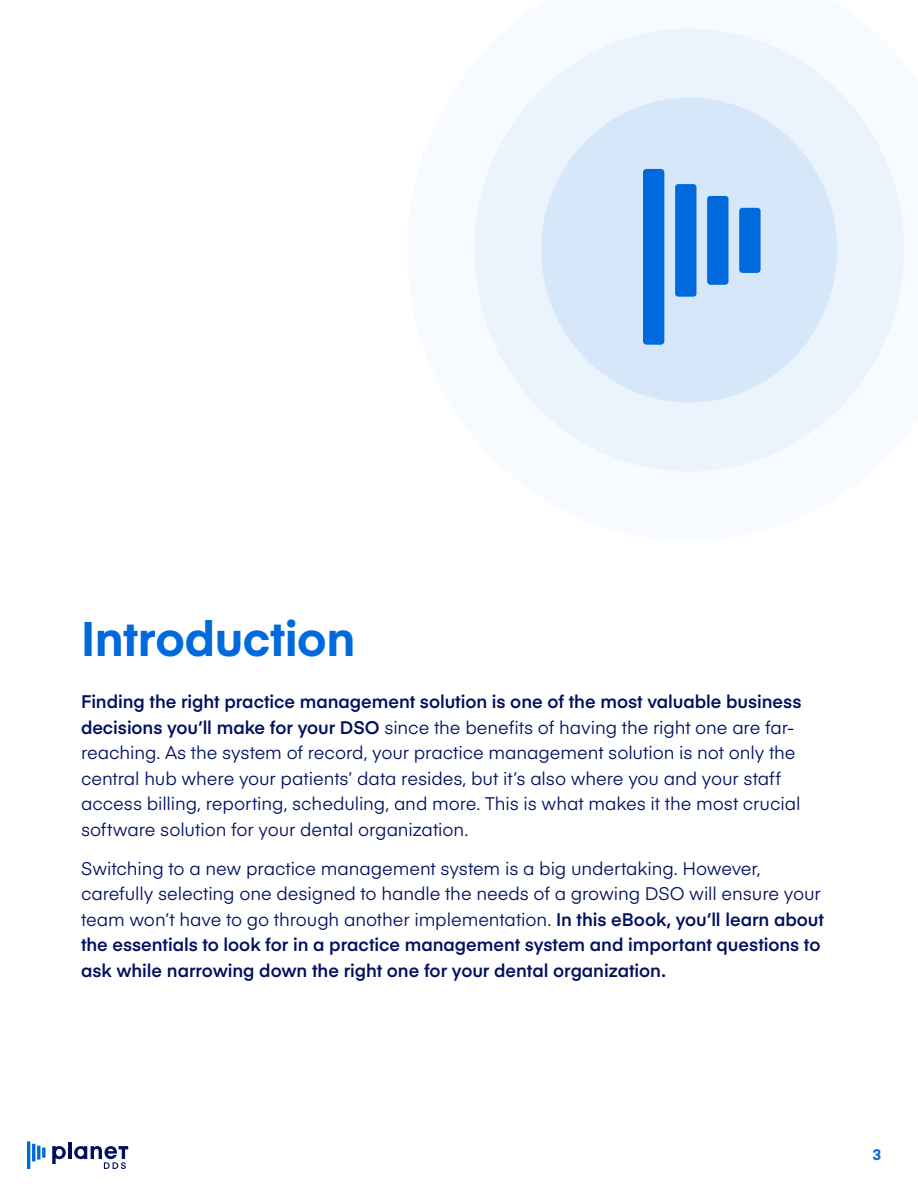
<style>
.page{position:relative;width:918px;height:1188px;background:#fff}
.page>*{position:absolute;margin:0;border:0;box-sizing:border-box;transform-origin:0 0}
.t1{font:700 48px "Eina 03";letter-spacing:-.01em;color:#0069dc}
.t2{font:18px/25.5px "Eina 03";letter-spacing:-.005em;color:#000f60}
.t3{font:700 15px "Eina 03";color:#0069dc}
.s1{font-weight:600}
</style>
<div class="page">
<div style="left:474px;top:29px;width:430px;height:442px;background:#ebf3fc;border-radius:50%"></div>
<div style="left:541px;top:98px;width:296px;height:305px;background:#d6e7f9;border-radius:50%"></div>
<div style="left:643px;top:169px;width:21px;height:176px;background:#0069dc;border-radius:4px"></div>
<div style="left:675px;top:184px;width:21px;height:113px;background:#0069dc;border-radius:3px"></div>
<div style="left:707px;top:196px;width:22px;height:89px;background:#0069dc;border-radius:3px"></div>
<div style="left:739px;top:208px;width:22px;height:65px;background:#0069dc;border-radius:3px"></div>
<hr style="left:68px;top:1143px;width:4px;height:16px;background:#000f60">
<svg style="left:52px;top:1146px;width:14px;height:18px"></svg>
<hr style="left:27px;top:1141px;width:3px;height:28px;background:#0069dc">
<hr style="left:32px;top:1144px;width:3px;height:17px;background:#0069dc">
<hr style="left:37px;top:1146px;width:3px;height:14px;background:#0069dc">
<svg style="left:42px;top:1147px;width:4px;height:11px"></svg>
<svg style="left:74px;top:1146px;width:54px;height:23px"></svg>
<h1 class="t1" style="left:81px;top:603px;width:276px">Introduction</h1>
<p class="t2" style="left:81px;top:688px;width:722px"><span class="s1">Finding the right practice management solution is one of the most valuable business decisions you’ll make for your DSO</span> since the benefits of having the right one are far&shy;reaching. As the system of record, your practice management solution is not only the central hub where your patients’ data resides, but it’s also where you and your staff access billing, reporting, scheduling, and more. This is what makes it the most crucial software solution for your dental organization.</p>
<p class="t2" style="left:81px;top:855px;width:744px">Switching to a new practice management system is a big undertaking. However, carefully selecting one designed to handle the needs of a growing DSO will ensure your team won’t have to go through another implementation. <span class="s1">In this eBook, you’ll learn about the essentials to look for in a practice management system and important questions to ask while narrowing down the right one for your dental organization.</span></p>
<p class="t3" style="left:873px;top:1144px;width:10px">3</p>
</div>
